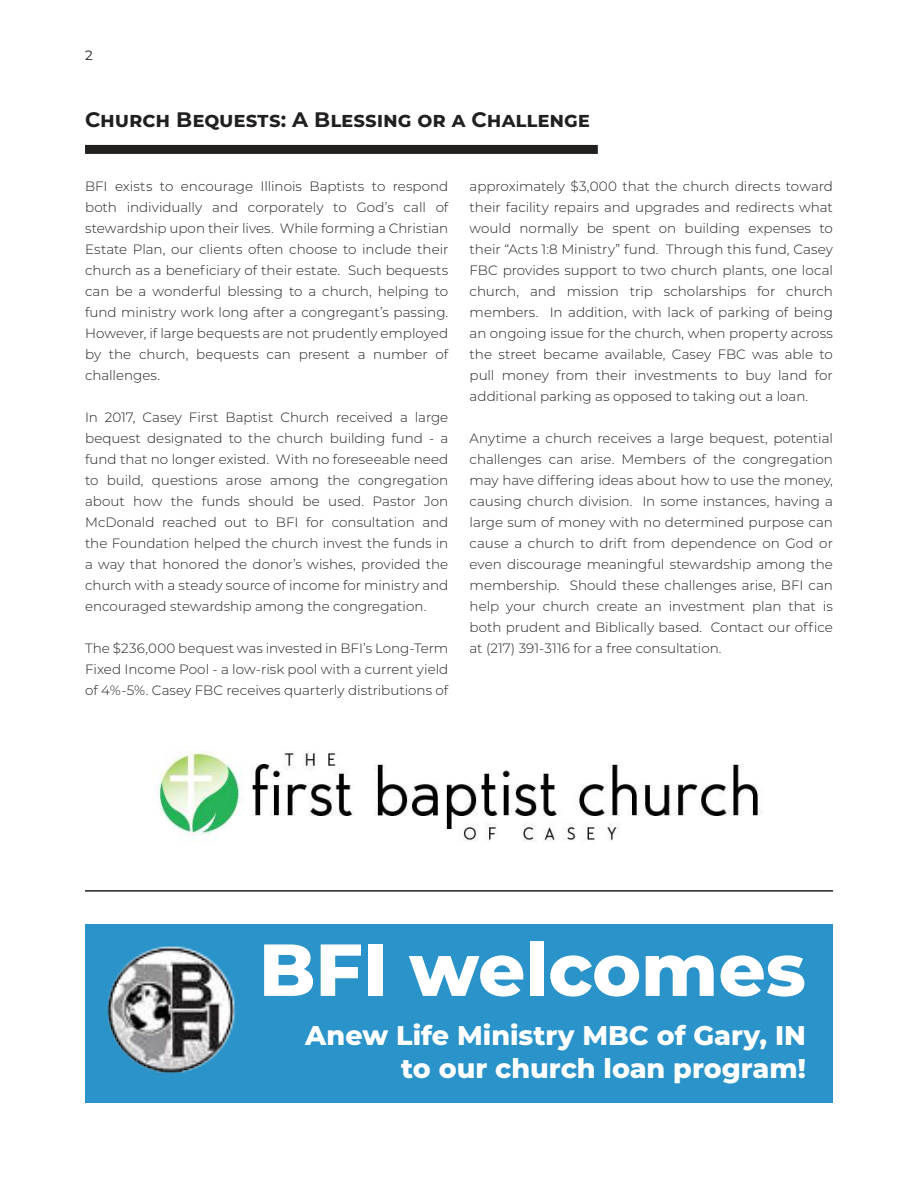
<style>
.page{position:relative;width:918px;height:1188px;background:#fff}
.page>*{position:absolute;margin:0;border:0;box-sizing:border-box;transform-origin:0 0}
.t1{font:800 73.5px "Montserrat";color:#fff}
.t2{font:800 27px/32.4px "Montserrat";color:#fff;text-align:right}
.t3{font:700 21px "Montserrat";letter-spacing:-.005em;color:#221f1f}
.t4{font:300 13.5px/21px "Montserrat";color:#221f1f;text-align:justify}
.t5{font:13.5px "Montserrat";color:#221f1f}
</style>
<div class="page">
<div style="left:85px;top:925px;width:748px;height:178px;background:#2a93c9"></div>
<img style="left:106px;top:946px;width:129px;height:128px">
<img style="left:154px;top:751px;width:609px;height:91px">
<div style="left:85px;top:145px;width:513px;height:9px;background:#221f1f"></div>
<hr style="left:85px;top:890px;width:748px;height:2px;background:#221f1f">
<p class="t5" style="left:85px;top:48px;width:9px">2</p>
<h3 class="t3" style="left:85px;top:109px;width:507px">Church Bequests: A Blessing or a Challenge</h3>
<p class="t4" style="left:85px;top:176px;width:365px">BFI exists to encourage Illinois Baptists to respond both individually and corporately to God’s call of stewardship upon their lives. While forming a Christian Estate Plan, our clients often choose to include their church as a beneficiary of their estate. Such bequests can be a wonderful blessing to a church, helping to fund ministry work long after a congregant’s passing.<br>However, if large bequests are not prudently employed by the church, bequests can present a number of challenges.</p>
<p class="t4" style="left:85px;top:407px;width:365px">In 2017, Casey First Baptist Church received a large bequest designated to the church building fund - a fund that no longer existed. With no foreseeable need to build, questions arose among the congregation about how the funds should be used. Pastor Jon McDonald reached out to BFI for consultation and the Foundation helped the church invest the funds in a way that honored the donor’s wishes, provided the church with a steady source of income for ministry and encouraged stewardship among the congregation.</p>
<p class="t4" style="left:85px;top:638px;width:365px">The $236,000 bequest was invested in BFI’s Long-Term Fixed Income Pool - a low-risk pool with a current yield of 4%-5%. Casey FBC receives quarterly distributions of</p>
<p class="t4" style="left:470px;top:176px;width:365px">approximately $3,000 that the church directs toward their facility repairs and upgrades and redirects what would normally be spent on building expenses to their “Acts 1:8 Ministry” fund. Through this fund, Casey FBC provides support to two church plants, one local church, and mission trip scholarships for church members. In addition, with lack of parking of being an ongoing issue for the church, when property across the street became available, Casey FBC was able to pull money from their investments to buy land for additional parking as opposed to taking out a loan.</p>
<p class="t4" style="left:470px;top:428px;width:365px">Anytime a church receives a large bequest, potential challenges can arise. Members of the congregation may have differing ideas about how to use the money, causing church division. In some instances, having a large sum of money with no determined purpose can cause a church to drift from dependence on God or even discourage meaningful stewardship among the membership. Should these challenges arise, BFI can help your church create an investment plan that is both prudent and Biblically based. Contact our office at (217) 391-3116 for a free consultation.</p>
<h1 class="t1" style="left:259px;top:934px;width:548px">BFI welcomes</h1>
<h2 class="t2" style="left:305px;top:1021px;width:502px">Anew Life Ministry MBC of Gary, IN to our church loan program!</h2>
</div>
